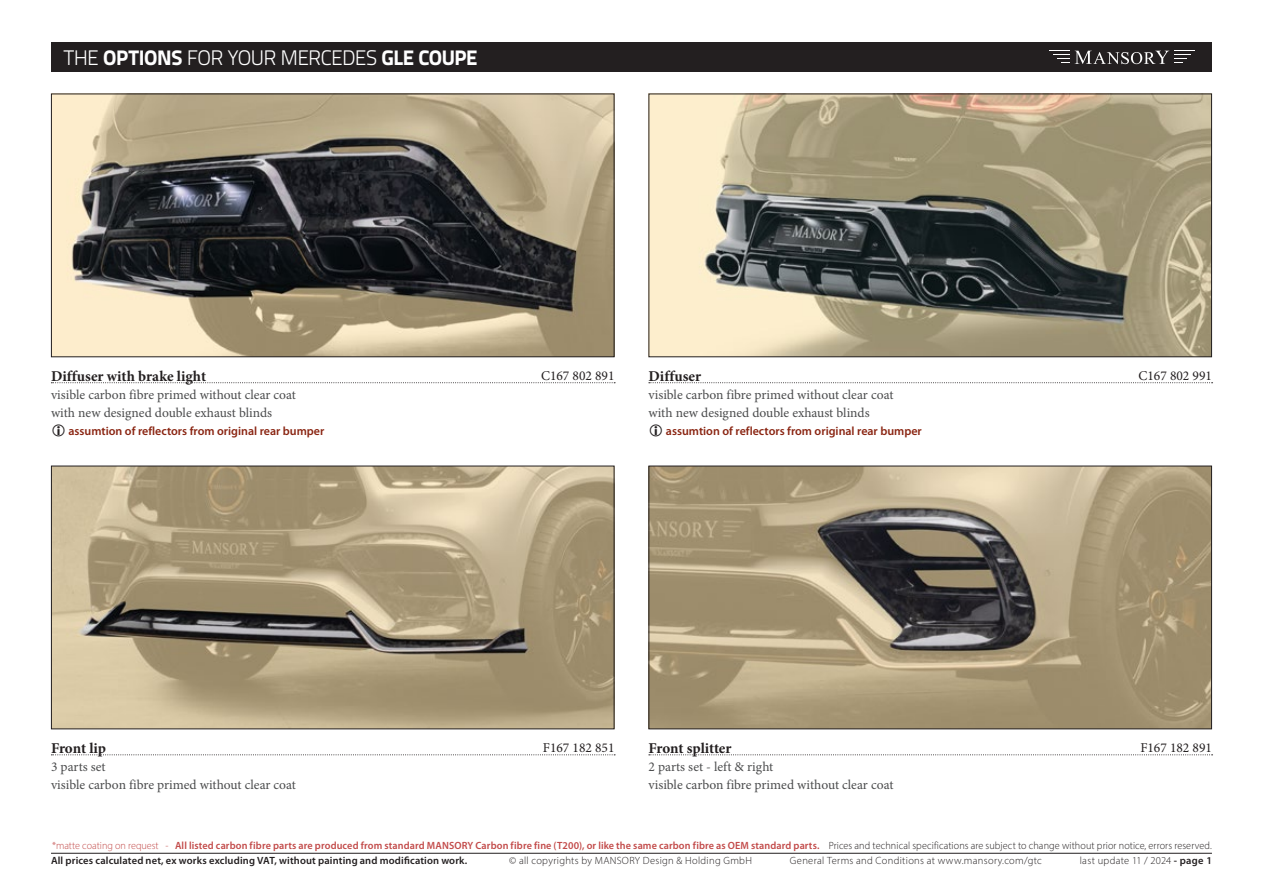
<style>
.page{position:relative;width:1263px;height:893px;background:#fff}
.page>*{position:absolute;margin:0;border:0;box-sizing:border-box;transform-origin:0 0}
.t1{font:300 21px "Titillium Text 22 L";letter-spacing:-.035em;color:#fff}
.name_of_product{font:700 15px "Minion Pro";color:#231f20}
.name_of_product-2{font:13.5px "Minion Pro";color:#4b4c4d}
.NR{font:13.5px "Minion Pro";color:#231f20}
.description{font:13.5px "Minion Pro";color:#4b4c4d}
.poznamka_red{font:600 12px "Myriad Pro";color:#8a2512}
.t2{font:600 10.5px/15px "Myriad Pro";letter-spacing:.015em;color:#c24a49}
.t3{font:300 10.5px "Myriad Pro";letter-spacing:.03em;color:#231f20}
.s1{font-weight:800}
.s2{font-weight:300}
.s3{font-weight:300;color:#231f20}
.s4{color:#231f20}
.s5{font-weight:600}
</style>
<div class="page">
<div style="left:51px;top:43px;width:1161px;height:29px;background:#231f20"></div>
<svg style="left:1053px;top:54px;width:16px;height:9px"></svg>
<svg style="left:1075px;top:51px;width:116px;height:13px"></svg>
<hr style="left:51px;top:853px;width:1161px;height:1px;background:#231f20">
<img style="left:53px;top:96px;width:559px;height:259px">
<div style="left:51px;top:94px;width:563px;height:263px;border:1px solid #231f20"></div>
<img style="left:53px;top:468px;width:559px;height:259px">
<img style="left:650px;top:96px;width:560px;height:259px">
<div style="left:648px;top:94px;width:564px;height:263px;border:1px solid #231f20"></div>
<img style="left:650px;top:468px;width:560px;height:259px">
<div style="left:648px;top:466px;width:564px;height:263px;border:1px solid #231f20"></div>
<svg style="left:51px;top:382px;width:564px;height:1px"></svg>
<svg style="left:51px;top:754px;width:564px;height:1px"></svg>
<svg style="left:649px;top:382px;width:563px;height:1px"></svg>
<svg style="left:649px;top:754px;width:563px;height:1px"></svg>
<h1 class="t1" style="left:64px;top:43px;width:415px">THE <span class="s1">OPTIONS</span> FOR YOUR MERCEDES <span class="s1">GLE COUPE</span></h1>
<p class="name_of_product" style="left:51px;top:365px;width:157px">Diffuser with brake light</p>
<p class="name_of_product-2" style="left:51px;top:385px;width:246px">visible carbon fibre primed without clear coat</p>
<p class="name_of_product-2" style="left:51px;top:403px;width:223px">with new designed double exhaust blinds</p>
<p class="poznamka_red" style="left:69px;top:423px;width:257px">assumtion of reflectors from original rear bumper</p>
<p class="NR" style="left:541px;top:366px;width:75px">C167 802 891</p>
<p class="name_of_product" style="left:648px;top:365px;width:54px">Diffuser</p>
<p class="name_of_product-2" style="left:648px;top:385px;width:246px">visible carbon fibre primed without clear coat</p>
<p class="name_of_product-2" style="left:648px;top:403px;width:223px">with new designed double exhaust blinds</p>
<p class="poznamka_red" style="left:666px;top:423px;width:257px">assumtion of reflectors from original rear bumper</p>
<p class="name_of_product" style="left:51px;top:738px;width:57px">Front lip</p>
<p class="description" style="left:51px;top:758px;width:56px">3 parts set</p>
<p class="name_of_product-2" style="left:51px;top:776px;width:246px">visible carbon fibre primed without clear coat</p>
<p class="NR" style="left:543px;top:738px;width:73px">F167 182 851</p>
<p class="name_of_product" style="left:648px;top:738px;width:85px">Front splitter</p>
<p class="description" style="left:648px;top:758px;width:126px">2 parts set - left &amp; right</p>
<p class="name_of_product-2" style="left:648px;top:776px;width:246px">visible carbon fibre primed without clear coat</p>
<p class="NR" style="left:1138px;top:366px;width:75px">C167 802 991</p>
<p class="NR" style="left:1140px;top:738px;width:73px">F167 182 891</p>
<p class="t2" style="left:51px;top:837px;width:1162px"><span class="s2">*matte coating on request -</span> All listed carbon fibre parts are produced from standard MANSORY Carbon fibre fine (T200), or like the same carbon fibre as OEM standard parts. <span class="s3">Prices and technical specifications are subject to change without prior notice, errors reserved.<br></span><span class="s4">All prices calculated net, ex works excluding VAT, without painting and modification work.</span></p>
<p class="t3" style="left:509px;top:854px;width:244px">© all copyrights by MANSORY Design &amp; Holding GmbH</p>
<p class="t3" style="left:790px;top:854px;width:253px">General Terms and Conditions at www.mansory.com/gtc</p>
<p class="t3" style="left:1080px;top:854px;width:134px">last update 11 / 2024 <span class="s5">- page 1</span></p>
</div>
